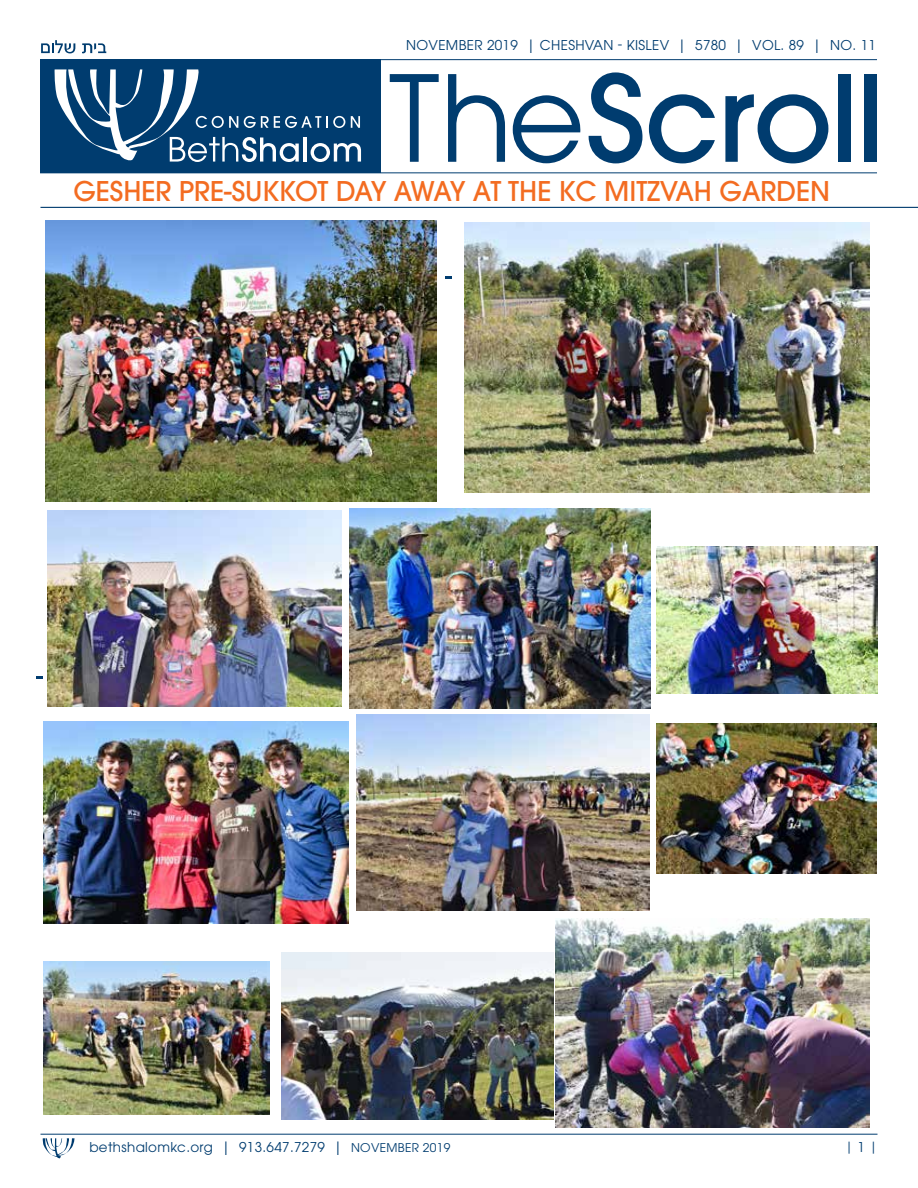
<style>
.page{position:relative;width:918px;height:1188px;background:#fff}
.page>*{position:absolute;margin:0;border:0;box-sizing:border-box;transform-origin:0 0}
.t1{font:500 118.5px "Avant Garde";letter-spacing:-.015em;color:#003c6f}
.t2{font:500 27px "Avant Garde";color:#f36c21}
.t3{font:13.5px "ITC Avant Garde Pro";letter-spacing:.025em;color:#003c6f}
.t4{font:12px "ITC Avant Garde Pro";color:#003c6f}
.s1{font-weight:400}
.s2{font-size:12px}
.s3{font-size:13.5px}
</style>
<div class="page">
<div style="left:40px;top:60px;width:341px;height:113px;background:#003c6f"></div>
<hr style="left:40px;top:59px;width:837px;height:1px;background:#003c6f">
<svg style="left:54px;top:69px;width:307px;height:93px"></svg>
<hr style="left:40px;top:172px;width:837px;height:1px;background:#003c6f">
<svg style="left:82px;top:43px;width:24px;height:10px"></svg>
<svg style="left:41px;top:40px;width:34px;height:13px"></svg>
<hr style="left:40px;top:1134px;width:838px;height:1px;background:#003c6f">
<svg style="left:43px;top:1138px;width:32px;height:21px"></svg>
<img style="left:43px;top:961px;width:226px;height:154px">
<img style="left:282px;top:953px;width:272px;height:167px">
<img style="left:350px;top:508px;width:300px;height:200px">
<img style="left:45px;top:221px;width:391px;height:280px">
<img style="left:47px;top:510px;width:294px;height:196px">
<img style="left:356px;top:715px;width:294px;height:196px">
<img style="left:464px;top:222px;width:406px;height:271px">
<img style="left:555px;top:918px;width:315px;height:210px">
<img style="left:44px;top:721px;width:304px;height:203px">
<svg style="left:37px;top:676px;width:6px;height:2px"></svg>
<svg style="left:446px;top:276px;width:6px;height:3px"></svg>
<hr style="left:40px;top:207px;width:878px;height:1px;background:#003c6f">
<img style="left:657px;top:724px;width:220px;height:149px">
<img style="left:657px;top:546px;width:221px;height:148px">
<p class="t3" style="left:406px;top:37px;width:471px">NOVEMBER 2019 | CHESHVAN - KISLEV | 5780 | VOL. 89 | NO. 11</p>
<h1 class="t1" style="left:389px;top:45px;width:497px"><span class="s1">The</span>Scroll</h1>
<h2 class="t2" style="left:73px;top:175px;width:758px">GESHER PRE-SUKKOT DAY AWAY AT THE KC MITZVAH GARDEN</h2>
<p class="t3" style="left:89px;top:1139px;width:363px">bethshalomkc.org | 913.647.7279 | <span class="s2">NOVEMBER 2019</span></p>
<p class="t4" style="left:845px;top:1139px;width:34px">| <span class="s3">1</span> |</p>
</div>
